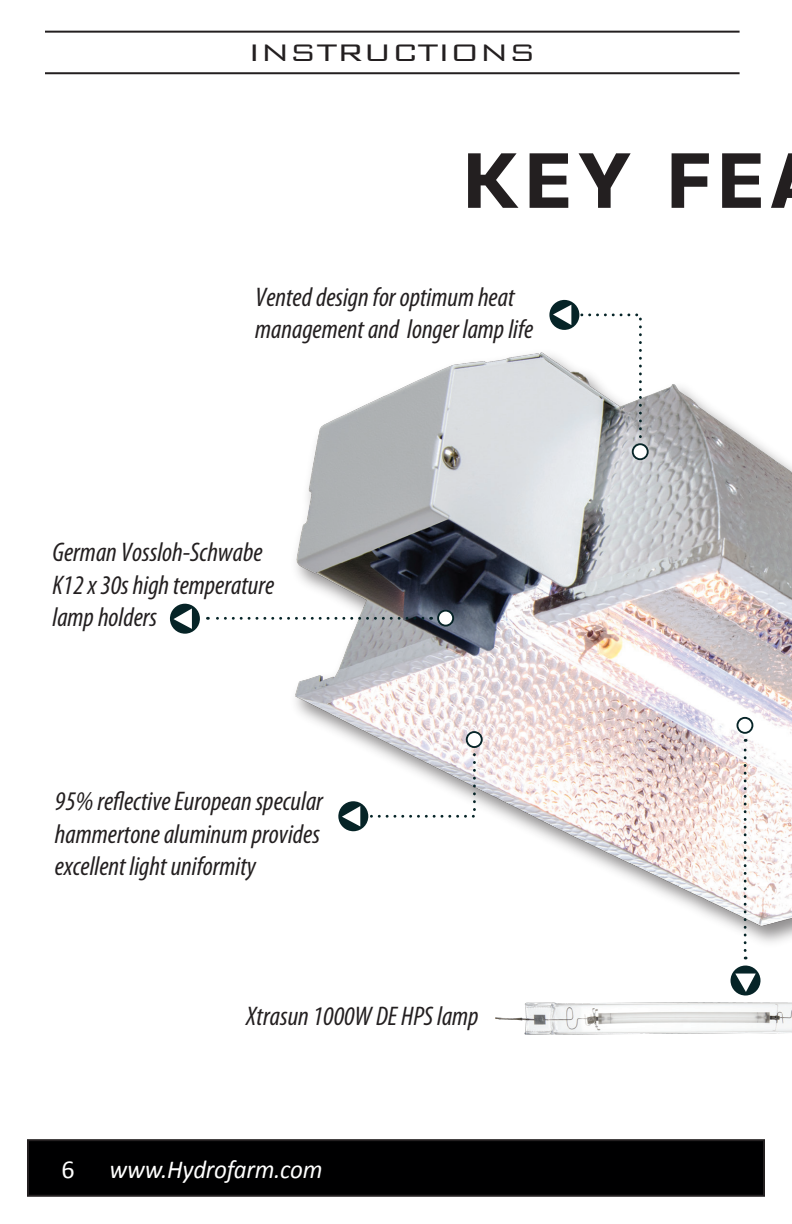
<style>
.page{position:relative;width:792px;height:1224px;background:#fff}
.page>*{position:absolute;margin:0;border:0;box-sizing:border-box;transform-origin:0 0}
.t1{font:300 32px "Bank Gothic";letter-spacing:-.01em;color:#231f20;scale:1.1 1}
.t2{font:italic condensed 27px/32.4px "Myriad Pro";color:#231f20}
.t3{font:italic 26px "Calibri";letter-spacing:-.01em;color:#fff;scale:.96 1}
.t4{font:26px "Calibri";color:#fff}
</style>
<div class="page">
<hr style="left:45px;top:31px;width:695px;height:2px;background:#231f20">
<hr style="left:45px;top:72px;width:695px;height:2px;background:#231f20">
<div style="left:28px;top:1140px;width:736px;height:56px;background:#000001"></div>
<div style="left:27px;top:1139px;width:738px;height:58px;border:2px solid #231f20"></div>
<img style="left:295px;top:329px;width:497px;height:631px">
<svg style="left:468px;top:153px;width:50px;height:55px"></svg>
<svg style="left:530px;top:153px;width:38px;height:55px"></svg>
<svg style="left:579px;top:153px;width:52px;height:55px"></svg>
<svg style="left:672px;top:153px;width:37px;height:55px"></svg>
<svg style="left:722px;top:153px;width:39px;height:55px"></svg>
<svg style="left:771px;top:153px;width:21px;height:55px"></svg>
<svg style="left:207px;top:617px;width:216px;height:3px"></svg>
<img style="left:495px;top:1003px;width:297px;height:31px">
<div style="left:170px;top:603px;width:30px;height:31px;background:#062427;border-radius:50%"></div>
<svg style="left:174px;top:608px;width:18px;height:21px"></svg>
<div style="left:438px;top:611px;width:15px;height:15px;background:#fff;border-radius:50%"></div>
<div style="left:437px;top:610px;width:17px;height:17px;border:2px solid #062427;border-radius:50%"></div>
<svg style="left:338px;top:801px;width:31px;height:30px"></svg>
<svg style="left:342px;top:806px;width:18px;height:20px"></svg>
<svg style="left:367px;top:752px;width:110px;height:67px"></svg>
<div style="left:467px;top:732px;width:15px;height:15px;background:#fff;border-radius:50%"></div>
<div style="left:466px;top:731px;width:17px;height:17px;border:2px solid #062427;border-radius:50%"></div>
<svg style="left:744px;top:739px;width:3px;height:212px"></svg>
<svg style="left:730px;top:965px;width:31px;height:31px"></svg>
<svg style="left:735px;top:974px;width:21px;height:18px"></svg>
<div style="left:737px;top:718px;width:16px;height:15px;background:#fff;border-radius:50%"></div>
<div style="left:736px;top:717px;width:17px;height:17px;border:2px solid #062427;border-radius:50%"></div>
<svg style="left:549px;top:300px;width:31px;height:30px"></svg>
<svg style="left:553px;top:305px;width:18px;height:20px"></svg>
<svg style="left:578px;top:312px;width:65px;height:128px"></svg>
<div style="left:633px;top:444px;width:15px;height:15px;background:#fff;border-radius:50%"></div>
<div style="left:632px;top:443px;width:17px;height:17px;border:2px solid #062427;border-radius:50%"></div>
<p class="t1" style="left:248px;top:29px;width:263px">INSTRUCTIONS</p>
<p class="t2" style="left:255px;top:281px;width:280px">Vented design for optimum heat management and longer lamp life</p>
<p class="t2" style="left:53px;top:537px;width:223px">German Vossloh-Schwabe<br>K12 x 30s high temperature lamp holders</p>
<p class="t2" style="left:55px;top:786px;width:270px;text-align:justify">95% reflective European specular hammertone aluminum provides excellent light uniformity</p>
<p class="t2" style="left:246px;top:1001px;width:234px">Xtrasun 1000W DE HPS lamp</p>
<p class="t4" style="left:61px;top:1153px;width:15px">6</p>
<p class="t3" style="left:109px;top:1151px;width:223px">www.Hydrofarm.com</p>
</div>
